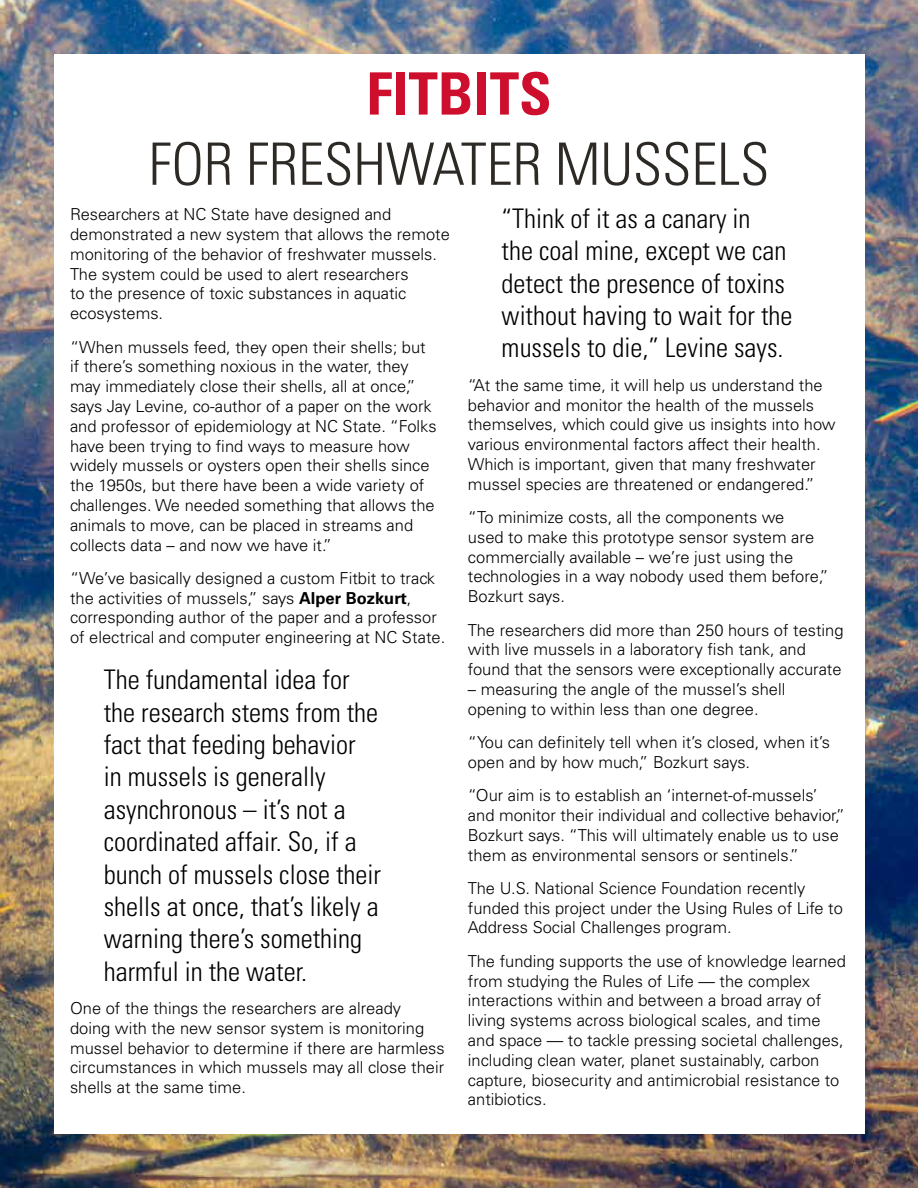
<style>
.page{position:relative;width:918px;height:1188px;background:#fff}
.page>*{position:absolute;margin:0;border:0;box-sizing:border-box;transform-origin:0 0}
.t1{font:300 condensed 58.5px "Univers LT Std";color:#2d2a26}
.t2{font:700 condensed 58.5px "Univers LT Std";color:#ce0e2d}
.t3{font:300 condensed 27px/32.4px "Univers LT Std";color:#000}
.t4{font:300 16.5px/19.8px "Univers LT Std";color:#000}
.s1{font-weight:700}
</style>
<div class="page">
<img style="left:0;top:0;width:918px;height:1188px">
<div style="left:54px;top:54px;width:810px;height:1080px;background:#fff"></div>
<h1 class="t2" style="left:366px;top:72px;width:187px">FITBITS</h1>
<h1 class="t1" style="left:149px;top:142px;width:622px">FOR FRESHWATER MUSSELS</h1>
<p class="t4" style="left:70px;top:204px;width:381px">Researchers at NC State have designed and demonstrated a new system that allows the remote monitoring of the behavior of freshwater mussels.<br>The system could be used to alert researchers<br>to the presence of toxic substances in aquatic ecosystems.</p>
<p class="t4" style="left:70px;top:337px;width:368px">“When mussels feed, they open their shells; but if there’s something noxious in the water, they may immediately close their shells, all at once,” says Jay Levine, co-author of a paper on the work and professor of epidemiology at NC State. “Folks have been trying to find ways to measure how widely mussels or oysters open their shells since the 1950s, but there have been a wide variety of challenges. We needed something that allows the animals to move, can be placed in streams and collects data – and now we have it.”</p>
<p class="t4" style="left:70px;top:568px;width:377px">“We’ve basically designed a custom Fitbit to track the activities of mussels,” says <span class="s1">Alper Bozkurt</span>, corresponding author of the paper and a professor of electrical and computer engineering at NC State.</p>
<p class="t3" style="left:104px;top:666px;width:279px">The fundamental idea for the research stems from the fact that feeding behavior<br>in mussels is generally asynchronous – it’s not a coordinated affair. So, if a bunch of mussels close their shells at once, that’s likely a warning there’s something harmful in the water.</p>
<p class="t4" style="left:70px;top:998px;width:376px">One of the things the researchers are already doing with the new sensor system is monitoring mussel behavior to determine if there are harmless circumstances in which mussels may all close their shells at the same time.</p>
<h2 class="t3" style="left:502px;top:204px;width:292px">“Think of it as a canary in<br>the coal mine, except we can detect the presence of toxins without having to wait for the mussels to die,” Levine says.</h2>
<p class="t4" style="left:468px;top:375px;width:369px">“At the same time, it will help us understand the behavior and monitor the health of the mussels themselves, which could give us insights into how various environmental factors affect their health.<br>Which is important, given that many freshwater mussel species are threatened or endangered.”</p>
<p class="t4" style="left:468px;top:507px;width:362px">“To minimize costs, all the components we<br>used to make this prototype sensor system are commercially available – we’re just using the technologies in a way nobody used them before,” Bozkurt says.</p>
<p class="t4" style="left:468px;top:620px;width:377px">The researchers did more than 250 hours of testing with live mussels in a laboratory fish tank, and found that the sensors were exceptionally accurate</p>
<p class="t4" style="left:468px;top:679px;width:319px">– measuring the angle of the mussel’s shell opening to within less than one degree.</p>
<p class="t4" style="left:468px;top:732px;width:364px">“You can definitely tell when it’s closed, when it’s open and by how much,” Bozkurt says.</p>
<p class="t4" style="left:468px;top:785px;width:379px">“Our aim is to establish an ‘internet-of-mussels’ and monitor their individual and collective behavior,” Bozkurt says. “This will ultimately enable us to use them as environmental sensors or sentinels.”</p>
<p class="t4" style="left:468px;top:878px;width:376px">The U.S. National Science Foundation recently funded this project under the Using Rules of Life to<br>Address Social Challenges program.</p>
<p class="t4" style="left:468px;top:951px;width:380px">The funding supports the use of knowledge learned from studying the Rules of Life — the complex interactions within and between a broad array of living systems across biological scales, and time and space — to tackle pressing societal challenges, including clean water, planet sustainably, carbon capture, biosecurity and antimicrobial resistance to antibiotics.</p>
</div>
